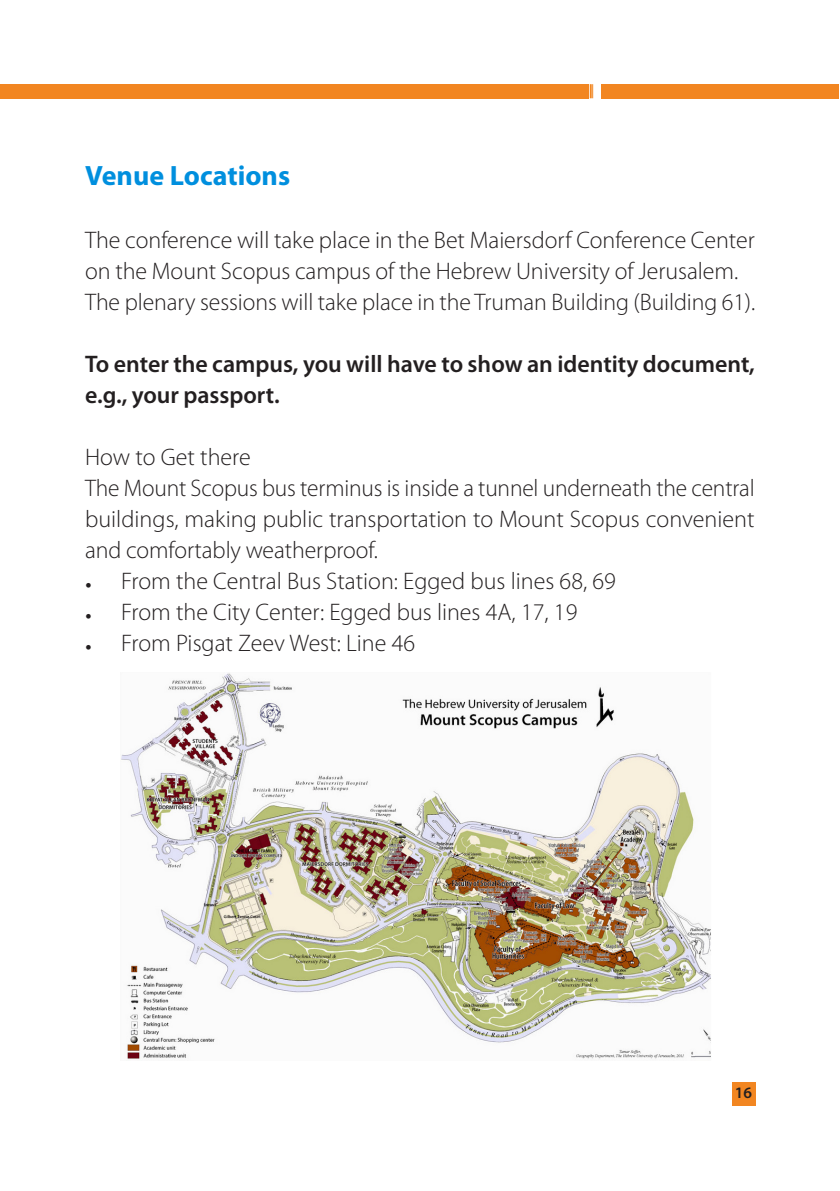
<style>
.page{position:relative;width:840px;height:1191px;background:#fff}
.page>*{position:absolute;margin:0;border:0;box-sizing:border-box;transform-origin:0 0}
.t1{font:700 28px "Myriad Pro";color:#008fde}
.t2{font:300 24px/31px "Myriad Pro";color:#231f20}
.t3{font:600 24px/31px "Myriad Pro";color:#231f20}
.t4{font:600 16px "Myriad Pro";color:#231f20}
.s1{font-family:"Adobe Arabic";font-weight:400}
</style>
<div class="page">
<div style="left:601px;top:84px;width:237px;height:14px;background:#f28621"></div>
<div style="left:0;top:84px;width:588px;height:14px;background:#f28621"></div>
<div style="left:731px;top:1082px;width:24px;height:24px;background:#f28621"></div>
<svg style="left:589px;top:84px;width:4px;height:14px"></svg>
<img style="left:121px;top:673px;width:590px;height:386px">
<p class="t1" style="left:85px;top:158px;width:206px">Venue Locations</p>
<p class="t2" style="left:85px;top:224px;width:670px">The conference will take place in the Bet Maiersdorf Conference Center on the Mount Scopus campus of the Hebrew University of Jerusalem.</p>
<p class="t2" style="left:85px;top:286px;width:671px">The plenary sessions will take place in the Truman Building (Building 61).</p>
<p class="t3" style="left:85px;top:347px;width:671px">To enter the campus, you will have to show an identity document, e.g., your passport.</p>
<p class="t2" style="left:85px;top:441px;width:167px">How to Get there</p>
<p class="t2" style="left:85px;top:472px;width:670px;text-align:justify">The Mount Scopus bus terminus is inside a tunnel underneath the central buildings, making public transportation to Mount Scopus convenient and comfortably weatherproof.</p>
<p class="t2" style="left:85px;top:565px;width:532px"><span class="s1">•</span> From the Central Bus Station: Egged bus lines 68, 69</p>
<p class="t2" style="left:85px;top:596px;width:493px"><span class="s1">•</span> From the City Center: Egged bus lines 4A, 17, 19</p>
<p class="t2" style="left:85px;top:627px;width:331px"><span class="s1">•</span> From Pisgat Zeev West: Line 46</p>
<p class="t4" style="left:734px;top:1082px;width:19px">16</p>
</div>
